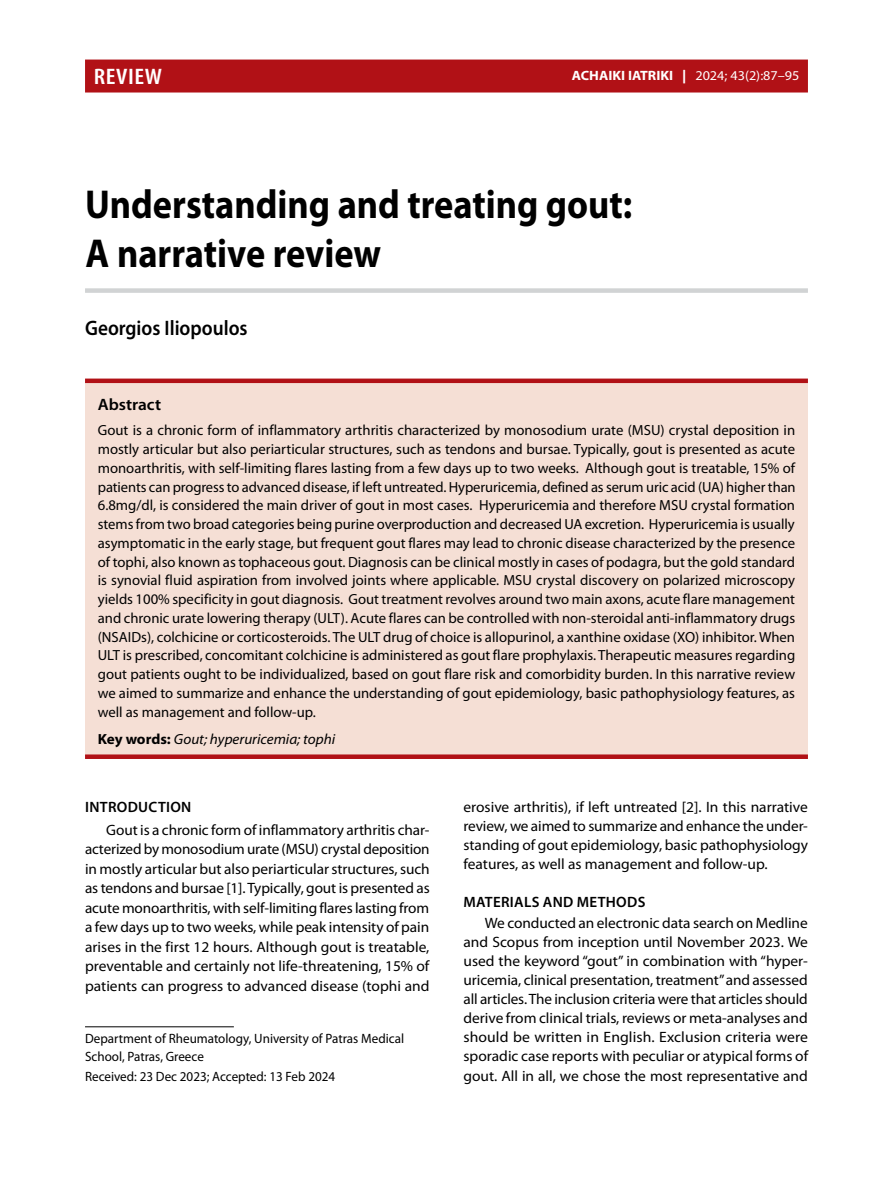
<style>
.page{position:relative;width:893px;height:1191px;background:#fff}
.page>*{position:absolute;margin:0;border:0;box-sizing:border-box;transform-origin:0 0}
.t1{font:700 40.5px/49.5px "Myriad Pro";color:#000;scale:.9 1}
.t2{font:600 condensed 22.5px "Myriad Pro";letter-spacing:.02em;color:#fff;scale:1.15 1}
.t3{font:600 21px "Myriad Pro";color:#000;scale:.92 1}
.t4{font:600 16.5px "Myriad Pro";color:#000;scale:1.05 1}
.t5{font:15px/19.5px "Myriad Pro";color:#000;text-align:justify}
.t6{font:600 15px "Myriad Pro";letter-spacing:.02em;color:#000}
.t7{font:14.7px/18.8px "Myriad Pro";color:#000;text-align:justify}
.t8{font:italic 14.7px "Myriad Pro";color:#000}
.t9{font:13.5px/18px "Myriad Pro";color:#000}
.t10{font:13.5px "Myriad Pro";color:#fff;scale:1.05 1}
.s1{font-weight:700}
.s2{font-weight:900}
.s3{font-weight:700;font-style:normal}
</style>
<div class="page">
<div style="left:85px;top:60px;width:723px;height:32px;background:#b11116"></div>
<div style="left:85px;top:288px;width:723px;height:5px;background:#d1d3d4"></div>
<hr style="left:85px;top:1026px;width:149px;height:1px;background:#000">
<div style="left:85px;top:381px;width:723px;height:375px;background:#f5dfd5"></div>
<div style="left:85px;top:754px;width:723px;height:5px;background:#b11116"></div>
<div style="left:85px;top:378px;width:723px;height:5px;background:#b11116"></div>
<h2 class="t2" style="left:94px;top:63px;width:61px">REVIEW</h2>
<p class="t10" style="left:572px;top:67px;width:218px"><span class="s1">ACHAIKI IATRIKI</span> <span class="s2">|</span> 2024; 43(2):87–95</p>
<h1 class="t1" style="left:85px;top:178px;width:610px">Understanding and treating gout: a narrative review</h1>
<h3 class="t3" style="left:85px;top:315px;width:178px">GEORGIOS ILIOPOULOS</h3>
<p class="t4" style="left:98px;top:394px;width:62px">ABSTRACT</p>
<p class="t7" style="left:98px;top:421px;width:699px">Gout is a chronic form of inflammatory arthritis characterized by monosodium urate (MSU) crystal deposition in mostly articular but also periarticular structures, such as tendons and bursae. Typically, gout is presented as acute monoarthritis, with self-limiting flares lasting from a few days up to two weeks. Although gout is treatable, 15% of patients can progress to advanced disease, if left untreated. Hyperuricemia, defined as serum uric acid (UA) higher than 6.8mg/dl, is considered the main driver of gout in most cases. Hyperuricemia and therefore MSU crystal formation stems from two broad categories being purine overproduction and decreased UA excretion. Hyperuricemia is usually asymptomatic in the early stage, but frequent gout flares may lead to chronic disease characterized by the presence of tophi, also known as tophaceous gout. Diagnosis can be clinical mostly in cases of podagra, but the gold standard is synovial fluid aspiration from involved joints where applicable. MSU crystal discovery on polarized microscopy yields 100% specificity in gout diagnosis. Gout treatment revolves around two main axons, acute flare management and chronic urate lowering therapy (ULT). Acute flares can be controlled with non-steroidal anti-inflammatory drugs (NSAIDs), colchicine or corticosteroids. The ULT drug of choice is allopurinol, a xanthine oxidase (XO) inhibitor. When ULT is prescribed, concomitant colchicine is administered as gout flare prophylaxis. Therapeutic measures regarding gout patients ought to be individualized, based on gout flare risk and comorbidity burden. In this narrative review we aimed to summarize and enhance the understanding of gout epidemiology, basic pathophysiology features, as well as management and follow-up.</p>
<p class="t8" style="left:98px;top:730px;width:239px"><span class="s3">Key words:</span> Gout; hyperuricemia; tophi</p>
<p class="t6" style="left:85px;top:797px;width:108px">INTRODUCTION</p>
<p class="t5" style="left:85px;top:819px;width:346px;text-indent:21px">Gout is a chronic form of inflammatory arthritis char&shy;acterized by monosodium urate (MSU) crystal deposition in mostly articular but also periarticular structures, such as tendons and bursae [1]. Typically, gout is presented as acute monoarthritis, with self-limiting flares lasting from a few days up to two weeks, while peak intensity of pain arises in the first 12 hours. Although gout is treatable, preventable and certainly not life-threatening, 15% of patients can progress to advanced disease (tophi and</p>
<p class="t9" style="left:85px;top:1029px;width:321px">Department of Rheumatology, University of Patras Medical<br>School, Patras, Greece</p>
<p class="t9" style="left:85px;top:1067px;width:252px">Received: 23 Dec 2023; Accepted: 13 Feb 2024</p>
<p class="t5" style="left:463px;top:797px;width:346px;line-height:18.9px">erosive arthritis), if left untreated [2]. In this narrative review, we aimed to summarize and enhance the under&shy;standing of gout epidemiology, basic pathophysiology features, as well as management and follow-up.</p>
<p class="t6" style="left:464px;top:892px;width:183px">MATERIALS AND METHODS</p>
<p class="t5" style="left:463px;top:913px;width:346px;line-height:19px;text-indent:21px">We conducted an electronic data search on Medline and Scopus from inception until November 2023. We used the keyword “gout” in combination with “hyper&shy;uricemia, clinical presentation, treatment” and assessed all articles. The inclusion criteria were that articles should derive from clinical trials, reviews or meta-analyses and should be written in English. Exclusion criteria were sporadic case reports with peculiar or atypical forms of gout. All in all, we chose the most representative and</p>
</div>
